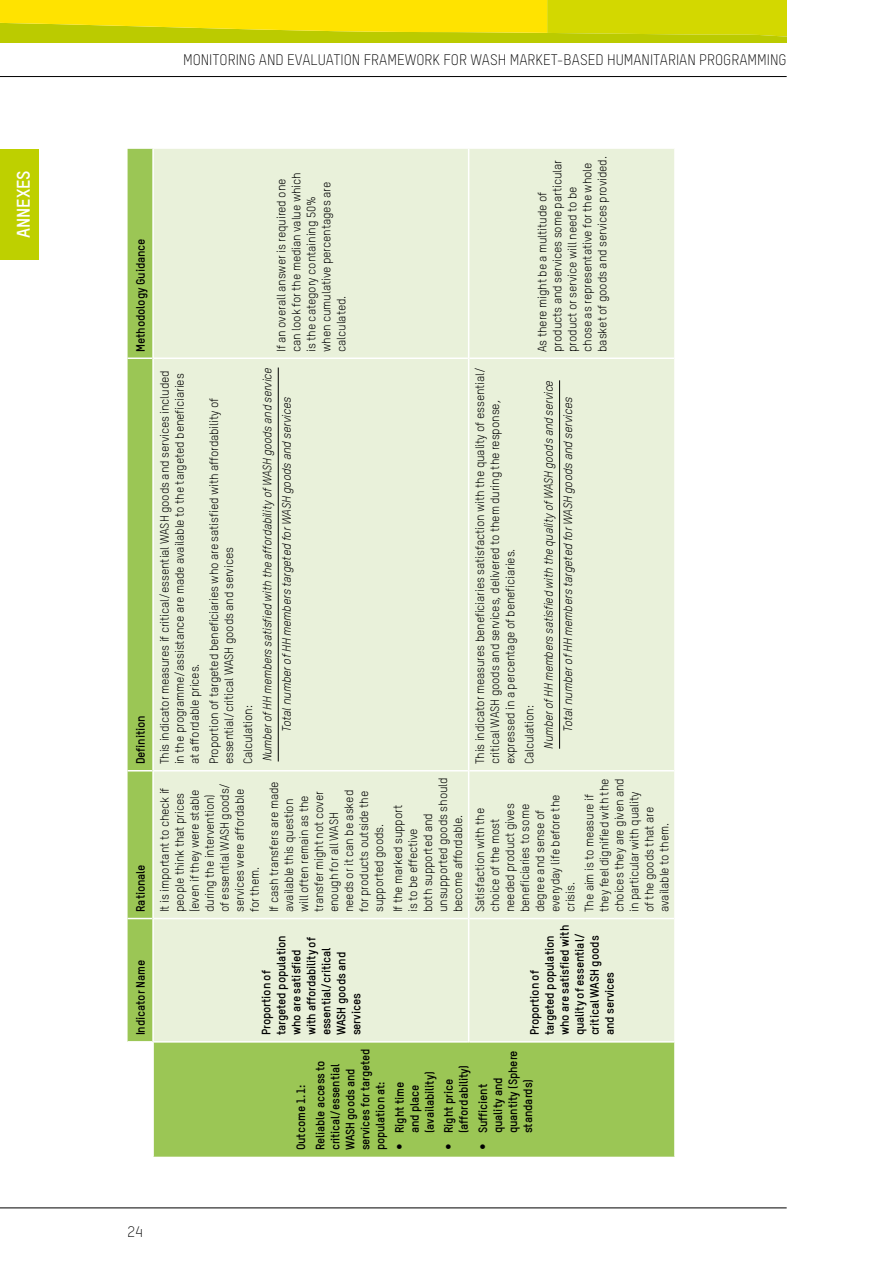
<style>
.page{position:relative;width:893px;height:1263px;background:#fff}
.page>*{position:absolute;margin:0;border:0;box-sizing:border-box;transform-origin:0 0}
.t1{font:700 18px "Oxfam TSTARPRO";color:#fff}
.t2{font:300 15px "Oxfam TSTARPRO";color:#000}
.t3{font:12px/15px "Oxfam TSTARPRO";letter-spacing:-.01em;color:#000}
.t4{font:700 12px/15px "Oxfam TSTARPRO";letter-spacing:-.01em;color:#000}
.t5{font:italic 12px/19.2px "Oxfam TSTARPRO";letter-spacing:-.01em;color:#000;text-align:center}
</style>
<div class="page">
<svg style="left:0;top:0;width:787px;height:43px;background:#e0d900"></svg>
<hr style="left:0;top:76px;width:787px;height:1px;background:#000">
<hr style="left:0;top:1207px;width:787px;height:1px;background:#000">
<div style="left:0;top:149px;width:38px;height:110px;background:#bed000"></div>
<div style="left:128px;top:149px;width:546px;height:1008px;background:#9bc655"></div>
<div style="left:154px;top:149px;width:520px;height:892px;background:#e9f1da"></div>
<svg style="left:128px;top:1041px;width:24px;height:1px"></svg>
<svg style="left:128px;top:918px;width:24px;height:1px"></svg>
<svg style="left:128px;top:770px;width:24px;height:1px"></svg>
<hr style="left:128px;top:357px;width:24px;height:2px;background:#fff">
<hr style="left:152px;top:1042px;width:2px;height:115px;background:#fff">
<hr style="left:152px;top:918px;width:2px;height:124px;background:#fff">
<hr style="left:154px;top:1041px;width:314px;height:1px;background:#fff">
<hr style="left:152px;top:771px;width:2px;height:147px;background:#fff">
<hr style="left:154px;top:918px;width:314px;height:1px;background:#fff">
<hr style="left:152px;top:358px;width:2px;height:413px;background:#fff">
<hr style="left:154px;top:770px;width:314px;height:1px;background:#fff">
<hr style="left:152px;top:149px;width:2px;height:209px;background:#fff">
<hr style="left:154px;top:357px;width:314px;height:2px;background:#fff">
<hr style="left:468px;top:918px;width:1px;height:124px;background:#fff">
<hr style="left:469px;top:1041px;width:205px;height:1px;background:#fff">
<hr style="left:468px;top:771px;width:1px;height:147px;background:#fff">
<hr style="left:469px;top:918px;width:205px;height:1px;background:#fff">
<hr style="left:468px;top:358px;width:1px;height:413px;background:#fff">
<hr style="left:469px;top:770px;width:205px;height:1px;background:#fff">
<hr style="left:468px;top:149px;width:1px;height:209px;background:#fff">
<hr style="left:469px;top:357px;width:205px;height:2px;background:#fff">
<hr style="left:278px;top:367px;width:1px;height:394px;background:#000">
<hr style="left:559px;top:380px;width:1px;height:369px;background:#000">
<svg style="left:397px;top:1145px;width:5px;height:4px"></svg>
<svg style="left:446px;top:1145px;width:5px;height:4px"></svg>
<svg style="left:480px;top:1145px;width:5px;height:4px"></svg>
<h1 class="t1" style="left:12px;top:238px;width:70px;rotate:-90deg">ANNEXES</h1>
<p class="t2" style="left:183px;top:51px;width:605px">MONITORING AND EVALUATION FRAMEWORK FOR WASH MARKET-BASED HUMANITARIAN PROGRAMMING</p>
<p class="t4" style="left:133px;top:352px;width:115px;rotate:-90deg">Methodology Guidance</p>
<p class="t4" style="left:133px;top:764px;width:50px;rotate:-90deg">Definition</p>
<p class="t4" style="left:133px;top:912px;width:49px;rotate:-90deg">Rationale</p>
<p class="t4" style="left:133px;top:1035px;width:77px;rotate:-90deg">Indicator Name</p>
<p class="t3" style="left:157px;top:764px;width:396px;rotate:-90deg">This indicator measures if critical/essential WASH goods and services included in the programme/assistance are made available to the targeted beneficiaries at affordable prices.</p>
<p class="t3" style="left:206px;top:764px;width:368px;rotate:-90deg">Proportion of targeted beneficiaries who are satisfied with affordability of essential/critical WASH goods and services</p>
<p class="t3" style="left:240px;top:764px;width:61px;rotate:-90deg">Calculation:</p>
<p class="t3" style="left:274px;top:352px;width:181px;rotate:-90deg">If an overall answer is required one can look for the median value which is the category containing 50% when cumulative percentages are calculated.</p>
<p class="t5" style="left:258px;top:761px;width:395px;rotate:-90deg">Number of HH members satisfied with the affordability of WASH goods and service<br>Total number of HH members targeted for WASH goods and services</p>
<p class="t3" style="left:157px;top:912px;width:131px;rotate:-90deg">It is important to check if people think that prices (even if they were stable during the intervention) of essential WASH goods/ services were affordable for them.</p>
<p class="t3" style="left:266px;top:912px;width:132px;rotate:-90deg">If cash transfers are made available this question will often remain as the transfer might not cover enough for all WASH needs or it can be asked for products outside the supported goods.</p>
<p class="t3" style="left:390px;top:912px;width:136px;rotate:-90deg">If the marked support<br>is to be effective<br>both supported and unsupported goods should become affordable.</p>
<p class="t4" style="left:258px;top:1035px;width:102px;rotate:-90deg">Proportion of targeted population who are satisfied with affordability of essential/critical<br>WASH goods and services</p>
<p class="t3" style="left:535px;top:352px;width:197px;rotate:-90deg">As there might be a multitude of products and services some particular product or service will need to be chose as representative for the whole basket of goods and services provided.</p>
<p class="t3" style="left:472px;top:764px;width:399px;rotate:-90deg">This indicator measures beneficiaries satisfaction with the quality of essential/ critical WASH goods and services, delivered to them during the response, expressed in a percentage of beneficiaries.</p>
<p class="t3" style="left:522px;top:764px;width:61px;rotate:-90deg">Calculation:</p>
<p class="t5" style="left:539px;top:749px;width:370px;rotate:-90deg">Number of HH members satisfied with the quality of WASH goods and service<br>Total number of HH members targeted for WASH goods and services</p>
<p class="t3" style="left:472px;top:912px;width:119px;rotate:-90deg">Satisfaction with the choice of the most needed product gives beneficiaries to some degree and sense of everyday life before the crisis.</p>
<p class="t3" style="left:582px;top:912px;width:136px;rotate:-90deg">The aim is to measure if they feel dignified with the choices they are given and in particular with quality<br>of the goods that are available to them.</p>
<p class="t4" style="left:527px;top:1035px;width:112px;rotate:-90deg">Proportion of targeted population who are satisfied with quality of essential/ critical WASH goods and services</p>
<p class="t4" style="left:327px;top:1150px;width:104px;rotate:-90deg">critical/essential<br>WASH goods and services for targeted population at:</p>
<p class="t4" style="left:475px;top:1133px;width:85px;rotate:-90deg">Sufficient quality and quantity (Sphere standards)</p>
<p class="t4" style="left:291px;top:1150px;width:91px;line-height:19.2px;rotate:-90deg">Outcome 1.1:<br>Reliable access to</p>
<p class="t4" style="left:392px;top:1133px;width:63px;rotate:-90deg">Right time and place (availability)</p>
<p class="t4" style="left:441px;top:1133px;width:70px;rotate:-90deg">Right price (affordability)</p>
<p class="t2" style="left:128px;top:1222px;width:17px">24</p>
</div>
